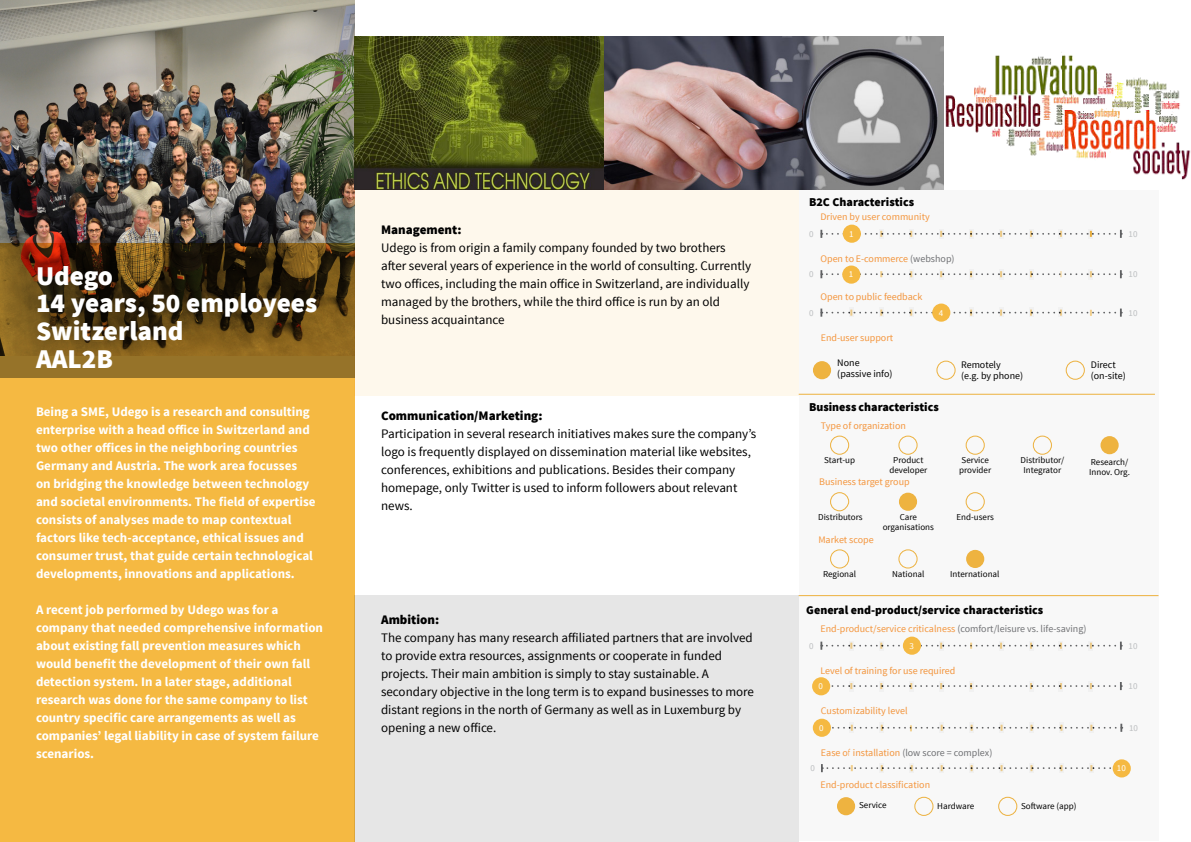
<style>
.page{position:relative;width:1191px;height:842px;background:#fff}
.page>*{position:absolute;margin:0;border:0;box-sizing:border-box;transform-origin:0 0}
.t1{font:900 27px/27.6px "Source Sans Pro";color:#fff}
.t2{font:13px/18px "Source Sans Pro";color:#000}
.t3{font:700 13px/18px "Source Sans Pro";color:#fff}
.t4{font:900 13px "Source Sans Pro";color:#000}
.t5{font:900 12px "Source Sans Pro";color:#000}
.t6{font:10px "Source Sans Pro";color:#f4953c}
.t7{font:10px/11px "Source Sans Pro";color:#000}
.t8{font:9px/10px "Source Sans Pro";color:#000;text-align:center}
.t9{font:9px "Source Sans Pro";color:#bcbec0}
.t10{font:9px "Source Sans Pro";color:#fff}
.s1{color:#717275}
</style>
<div class="page">
<img style="left:0;top:0;width:354px;height:243px">
<svg style="left:0;top:243px;width:355px;height:599px;background:#d39e38"></svg>
<div style="left:798px;top:188px;width:360px;height:653px;background:#f8f8f8"></div>
<img style="left:354px;top:36px;width:251px;height:153px">
<div style="left:354px;top:189px;width:444px;height:206px;background:#fef8ec"></div>
<div style="left:354px;top:596px;width:444px;height:246px;background:#e6e6e6"></div>
<svg style="left:605px;top:36px;width:339px;height:153px;background:#897b7d"></svg>
<img style="left:945px;top:52px;width:246px;height:128px">
<svg style="left:820px;top:230px;width:301px;height:8px"></svg>
<svg style="left:820px;top:270px;width:301px;height:8px"></svg>
<div style="left:813px;top:361px;width:18px;height:18px;background:#eeb340;border-radius:50%"></div>
<div style="left:936px;top:361px;width:19px;height:19px;border:1px solid #f5b942;border-radius:50%"></div>
<div style="left:1065px;top:361px;width:19px;height:19px;border:1px solid #f5b942;border-radius:50%"></div>
<hr style="left:798px;top:394px;width:357px;height:1px;background:#f5b942">
<hr style="left:798px;top:595px;width:360px;height:1px;background:#f5b942">
<div style="left:830px;top:436px;width:19px;height:19px;border:1px solid #f5b942;border-radius:50%"></div>
<div style="left:830px;top:492px;width:19px;height:19px;border:1px solid #f5b942;border-radius:50%"></div>
<div style="left:830px;top:549px;width:19px;height:19px;border:1px solid #f5b942;border-radius:50%"></div>
<div style="left:898px;top:436px;width:19px;height:19px;border:1px solid #f5b942;border-radius:50%"></div>
<div style="left:899px;top:493px;width:18px;height:18px;background:#eeb340;border-radius:50%"></div>
<div style="left:898px;top:549px;width:19px;height:19px;border:1px solid #f5b942;border-radius:50%"></div>
<div style="left:1032px;top:436px;width:20px;height:19px;border:1px solid #f5b942;border-radius:50%"></div>
<div style="left:965px;top:436px;width:19px;height:19px;border:1px solid #f5b942;border-radius:50%"></div>
<div style="left:965px;top:492px;width:19px;height:19px;border:1px solid #f5b942;border-radius:50%"></div>
<div style="left:966px;top:550px;width:18px;height:18px;background:#eeb340;border-radius:50%"></div>
<div style="left:1100px;top:436px;width:18px;height:18px;background:#eeb340;border-radius:50%"></div>
<svg style="left:820px;top:642px;width:301px;height:8px"></svg>
<svg style="left:829px;top:682px;width:292px;height:8px"></svg>
<svg style="left:821px;top:764px;width:290px;height:8px"></svg>
<div style="left:842px;top:225px;width:19px;height:18px;background:#f5b942;border-radius:50%"></div>
<div style="left:842px;top:266px;width:18px;height:18px;background:#f5b942;border-radius:50%"></div>
<svg style="left:820px;top:309px;width:301px;height:8px"></svg>
<div style="left:903px;top:637px;width:18px;height:18px;background:#f5b942;border-radius:50%"></div>
<svg style="left:830px;top:724px;width:292px;height:8px"></svg>
<div style="left:932px;top:304px;width:18px;height:18px;background:#f5b942;border-radius:50%"></div>
<div style="left:812px;top:677px;width:18px;height:18px;background:#f5b942;border-radius:50%"></div>
<div style="left:813px;top:719px;width:18px;height:18px;background:#f5b942;border-radius:50%"></div>
<div style="left:1112px;top:759px;width:18px;height:18px;background:#f5b942;border-radius:50%"></div>
<div style="left:837px;top:797px;width:18px;height:18px;background:#eeb340;border-radius:50%"></div>
<div style="left:914px;top:797px;width:19px;height:19px;border:1px solid #f5b942;border-radius:50%"></div>
<div style="left:998px;top:797px;width:19px;height:19px;border:1px solid #f5b942;border-radius:50%"></div>
<h1 class="t1" style="left:36px;top:263px;width:283px">Udego<br>14 years, 50 employees<br>Switzerland<br>AAL2B</h1>
<p class="t3" style="left:36px;top:403px;width:281px">Being a SME, Udego is a research and consulting enterprise with a head office in Switzerland and two other offices in the neighboring countries Germany and Austria. The work area focusses<br>on bridging the knowledge between technology and societal environments. The field of expertise consists of analyses made to map contextual factors like tech-acceptance, ethical issues and consumer trust, that guide certain technological developments, innovations and applications.</p>
<p class="t3" style="left:36px;top:601px;width:288px">A recent job performed by Udego was for a company that needed comprehensive information about existing fall prevention measures which would benefit the development of their own fall detection system. In a later stage, additional research was done for the same company to list country specific care arrangements as well as companies’ legal liability in case of system failure scenarios.</p>
<p class="t4" style="left:381px;top:221px;width:82px">Management:</p>
<p class="t2" style="left:381px;top:239px;width:372px">Udego is from origin a family company founded by two brothers after several years of experience in the world of consulting. Currently two offices, including the main office in Switzerland, are individually managed by the brothers, while the third office is run by an old business acquaintance</p>
<p class="t4" style="left:381px;top:407px;width:163px">Communication/Marketing:</p>
<p class="t2" style="left:381px;top:424px;width:377px">Participation in several research initiatives makes sure the company’s logo is frequently displayed on dissemination material like websites, conferences, exhibitions and publications. Besides their company homepage, only Twitter is used to inform followers about relevant news.</p>
<p class="t4" style="left:381px;top:611px;width:60px">Ambition:</p>
<p class="t2" style="left:381px;top:628px;width:374px">The company has many research affiliated partners that are involved to provide extra resources, assignments or cooperate in funded projects. Their main ambition is simply to stay sustainable. A secondary objective in the long term is to expand businesses to more distant regions in the north of Germany as well as in Luxemburg by opening a new office.</p>
<p class="t5" style="left:809px;top:194px;width:106px">B2C Characteristics</p>
<p class="t6" style="left:820px;top:211px;width:111px">Driven by user community</p>
<p class="t10" style="left:849px;top:228px;width:6px">1</p>
<p class="t10" style="left:849px;top:269px;width:6px">1</p>
<p class="t9" style="left:809px;top:228px;width:6px">0</p>
<p class="t9" style="left:1128px;top:228px;width:10px">10</p>
<p class="t6" style="left:820px;top:253px;width:136px">Open to E-commerce <span class="s1">(webshop)</span></p>
<p class="t9" style="left:809px;top:269px;width:6px">0</p>
<p class="t9" style="left:1128px;top:269px;width:10px">10</p>
<p class="t6" style="left:820px;top:291px;width:103px">Open to public feedback</p>
<p class="t6" style="left:820px;top:332px;width:74px">End-user support</p>
<p class="t10" style="left:939px;top:307px;width:6px">4</p>
<p class="t9" style="left:809px;top:307px;width:6px">0</p>
<p class="t9" style="left:1128px;top:307px;width:10px">10</p>
<p class="t7" style="left:837px;top:357px;width:57px">None (passive info)</p>
<p class="t7" style="left:961px;top:359px;width:64px">Remotely<br>(e.g. by phone)</p>
<p class="t7" style="left:1090px;top:359px;width:36px">Direct (on-site)</p>
<p class="t5" style="left:809px;top:399px;width:131px">Business characteristics</p>
<p class="t6" style="left:820px;top:419px;width:87px">Type of organization</p>
<p class="t8" style="left:889px;top:455px;width:39px">Product developer</p>
<p class="t8" style="left:882px;top:512px;width:53px">Care organisations</p>
<p class="t8" style="left:892px;top:569px;width:34px">National</p>
<p class="t8" style="left:824px;top:455px;width:32px">Start-up</p>
<p class="t6" style="left:819px;top:476px;width:92px">Business target group</p>
<p class="t8" style="left:818px;top:512px;width:46px">Distributors</p>
<p class="t6" style="left:818px;top:534px;width:57px">Market scope</p>
<p class="t8" style="left:823px;top:569px;width:34px">Regional</p>
<p class="t8" style="left:959px;top:455px;width:33px;text-align:left">Service provider</p>
<p class="t8" style="left:956px;top:512px;width:39px">End-users</p>
<p class="t8" style="left:950px;top:569px;width:51px">International</p>
<p class="t8" style="left:1020px;top:455px;width:45px">Distributor/<br>Integrator</p>
<p class="t8" style="left:1089px;top:457px;width:42px;text-align:left">Research/<br>Innov. Org.</p>
<p class="t5" style="left:806px;top:602px;width:238px">General end-product/service characteristics</p>
<p class="t6" style="left:820px;top:623px;width:268px">End-product/service criticalness <span class="s1">(comfort/leisure vs. life-saving)</span></p>
<p class="t10" style="left:909px;top:640px;width:6px">3</p>
<p class="t9" style="left:809px;top:640px;width:6px">0</p>
<p class="t9" style="left:1128px;top:640px;width:10px">10</p>
<p class="t6" style="left:820px;top:664px;width:136px">Level of training for use required</p>
<p class="t10" style="left:818px;top:680px;width:6px">0</p>
<p class="t10" style="left:819px;top:722px;width:6px">0</p>
<p class="t6" style="left:821px;top:705px;width:88px">Customizability level</p>
<p class="t6" style="left:821px;top:747px;width:173px">Ease of installation <span class="s1">(low score = complex)</span></p>
<p class="t9" style="left:1128px;top:681px;width:10px">10</p>
<p class="t9" style="left:1129px;top:722px;width:10px">10</p>
<p class="t9" style="left:810px;top:762px;width:6px">0</p>
<p class="t10" style="left:1117px;top:763px;width:10px">10</p>
<p class="t8" style="left:859px;top:800px;width:29px">Service</p>
<p class="t8" style="left:937px;top:801px;width:38px">Hardware</p>
<p class="t8" style="left:1021px;top:801px;width:57px">Software (app)</p>
<p class="t6" style="left:820px;top:779px;width:111px">End-product classification</p>
</div>
